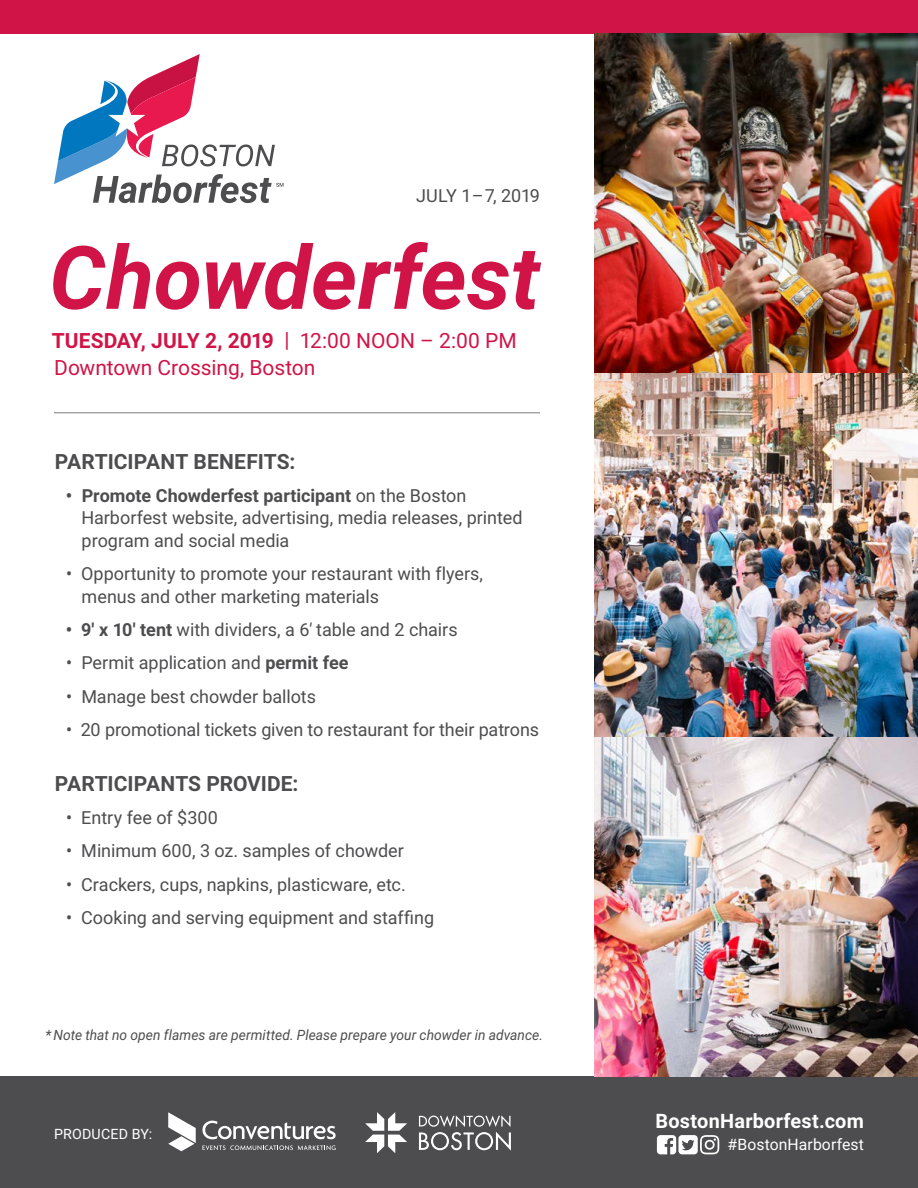
<style>
.page{position:relative;width:918px;height:1188px;background:#fff}
.page>*{position:absolute;margin:0;border:0;box-sizing:border-box;transform-origin:0 0}
.t1{font:italic 700 87.75px "Roboto";letter-spacing:-.005em;color:#d11447}
.t2{font:21px/27px "Roboto";letter-spacing:-.005em;color:#d11447}
.t3{font:700 21px "Roboto";color:#4d4d4f}
.t4{font:700 19.8px "Roboto";letter-spacing:.01em;color:#fff}
.t5{font:18px/22.5px "Roboto";letter-spacing:-.005em;color:#4d4d4f}
.t6{font:15.75px "Roboto";letter-spacing:.005em;color:#fff}
.t7{font:italic 14.25px "Roboto";color:#4d4d4f}
.t8{font:14.25px "Roboto";letter-spacing:.01em;color:#fff}
.s1{font-weight:700}
.s2{font-style:italic}
</style>
<div class="page">
<div style="left:0;top:0;width:918px;height:34px;background:#d11447"></div>
<svg style="left:54px;top:54px;width:230px;height:149px"></svg>
<div style="left:0;top:1076px;width:918px;height:112px;background:#4d4d4f"></div>
<svg style="left:202px;top:1121px;width:134px;height:18px"></svg>
<svg style="left:202px;top:1145px;width:134px;height:5px"></svg>
<svg style="left:168px;top:1112px;width:28px;height:39px"></svg>
<svg style="left:365px;top:1112px;width:42px;height:41px"></svg>
<svg style="left:419px;top:1115px;width:92px;height:36px"></svg>
<svg style="left:657px;top:1135px;width:62px;height:19px"></svg>
<img style="left:594px;top:34px;width:324px;height:1042px">
<hr style="left:54px;top:413px;width:486px;height:1px;background:#797b7d">
<p class="t5" style="left:416px;top:185px;width:125px">JULY 1–7, 2019</p>
<h1 class="t1" style="left:49px;top:227px;width:492px">Chowderfest</h1>
<p class="t2" style="left:52px;top:328px;width:467px"><span class="s1">TUESDAY, JULY 2, 2019</span> | 12:00 NOON – 2:00 PM<br>Downtown Crossing, Boston</p>
<p class="t3" style="left:55px;top:449px;width:242px">PARTICIPANT BENEFITS:</p>
<p class="t5" style="left:81px;top:485px;width:443px;text-indent:-15px"><span class="s1">• Promote Chowderfest participant</span> on the Boston<br>Harborfest website, advertising, media releases, printed program and social media</p>
<p class="t5" style="left:82px;top:563px;width:403px;text-indent:-15px">• Opportunity to promote your restaurant with flyers, menus and other marketing materials</p>
<p class="t5" style="left:66px;top:619px;width:393px"><span class="s1">• 9′ x 10′ tent</span> with dividers, a 6<span class="s2">′</span> table and 2 chairs</p>
<p class="t5" style="left:66px;top:652px;width:284px">• Permit application and <span class="s1">permit fee</span></p>
<p class="t5" style="left:66px;top:685px;width:251px">• Manage best chowder ballots</p>
<p class="t5" style="left:66px;top:719px;width:474px">• 20 promotional tickets given to restaurant for their patrons</p>
<p class="t3" style="left:55px;top:771px;width:245px">PARTICIPANTS PROVIDE:</p>
<p class="t5" style="left:66px;top:807px;width:153px">• Entry fee of $300</p>
<p class="t5" style="left:66px;top:840px;width:339px">• Minimum 600, 3 oz. samples of chowder</p>
<p class="t5" style="left:66px;top:873px;width:341px">• Crackers, cups, napkins, plasticware, etc.</p>
<p class="t5" style="left:66px;top:907px;width:369px">• Cooking and serving equipment and staffing</p>
<p class="t7" style="left:45px;top:1026px;width:499px">* Note that no open flames are permitted. Please prepare your chowder in advance.</p>
<p class="t8" style="left:54px;top:1126px;width:100px">PRODUCED BY:</p>
<p class="t4" style="left:656px;top:1110px;width:210px">BostonHarborfest.com</p>
<p class="t6" style="left:728px;top:1136px;width:138px">#BostonHarborfest</p>
</div>
